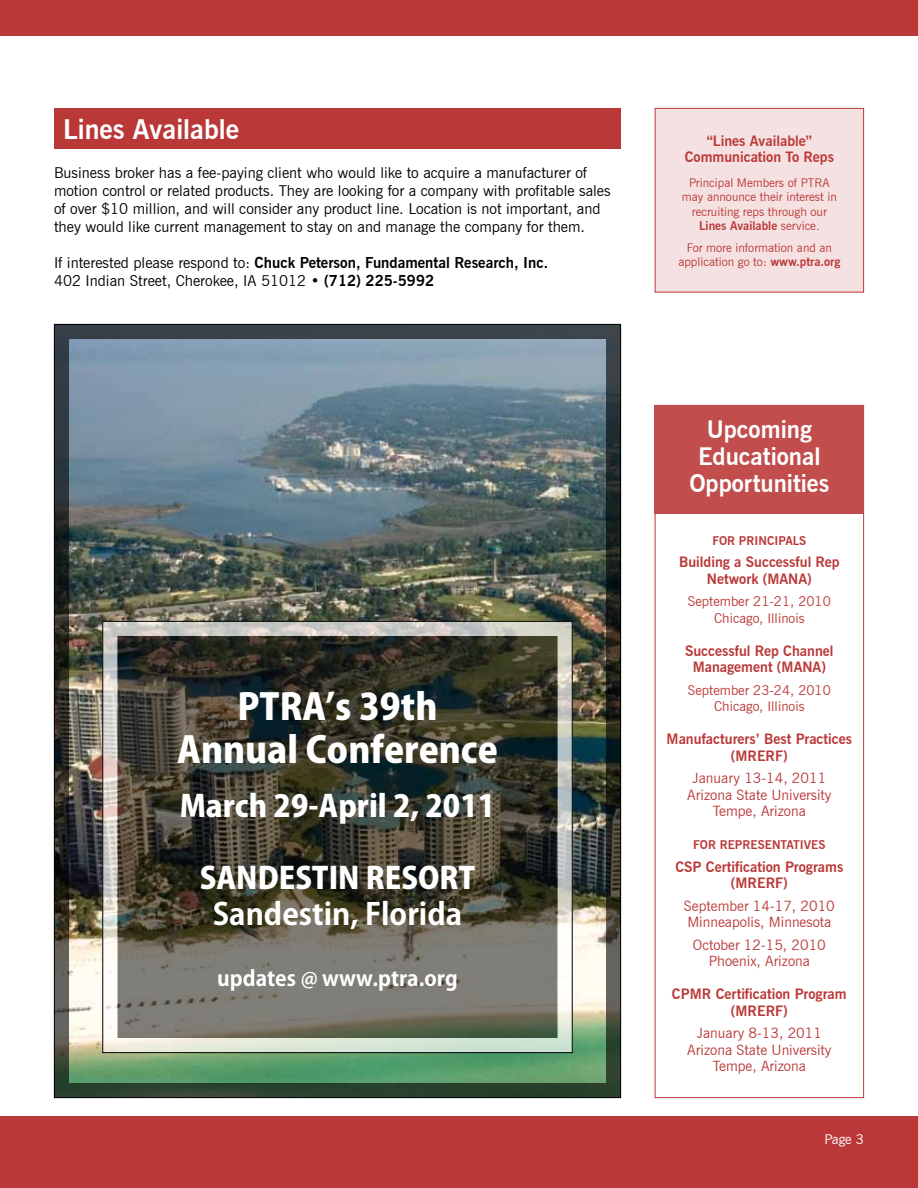
<style>
.page{position:relative;width:918px;height:1188px;background:#fff}
.page>*{position:absolute;margin:0;border:0;box-sizing:border-box;transform-origin:0 0}
.t1{font:800 36px/43.2px "Koz Go Pro";color:#fff;text-align:center}
.t2{font:800 30px "Koz Go Pro";color:#fff}
.t3{font:700 30px "Koz Go Pro";color:#fff}
.t4{font:700 27px "News Gothic BT";color:#fff}
.t5{font:700 24px/27px "News Gothic BT";color:#fff;text-align:center}
.t6{font:700 21px "Koz Go Pro";color:#fff}
.t7{font:15px/18px "News Gothic BT";color:#000}
.t8{font:700 14.25px/16.5px "News Gothic BT";color:#ba3938;text-align:center}
.t9{font:14.25px/16.5px "News Gothic BT";color:#ba3938;text-align:center}
.t10{font:13.5px/16.5px "News Gothic BT";color:#ba3938;text-align:center}
.t11{font:13.5px "News Gothic BT";color:#fff}
.t12{font:12px/14.2px "News Gothic BT";color:#ba3938;text-align:center}
.t13{font:700 12px "News Gothic BT";color:#ba3938}
.s1{font-weight:700}
</style>
<div class="page">
<div style="left:0;top:1116px;width:918px;height:72px;background:#ba3938"></div>
<div style="left:0;top:0;width:918px;height:36px;background:#ba3938"></div>
<img style="left:70px;top:340px;width:535px;height:742px">
<svg style="left:118px;top:637px;width:439px;height:400px;background:#49483c"></svg>
<div style="left:655px;top:405px;width:209px;height:108px;background:#c14d4c"></div>
<div style="left:655px;top:108px;width:209px;height:184px;background:#f5e1e1;border:1px solid #ba3938"></div>
<div style="left:54px;top:108px;width:567px;height:40px;background:#ba3938"></div>
<div style="left:102px;top:621px;width:471px;height:432px;border:15px solid #fff"></div>
<div style="left:54px;top:324px;width:567px;height:774px;border:15px solid #000"></div>
<h3 class="t4" style="left:63px;top:113px;width:178px">Lines Available</h3>
<p class="t7" style="left:54px;top:163px;width:558px">Business broker has a fee-paying client who would like to acquire a manufacturer of motion control or related products. They are looking for a company with profitable sales of over $10 million, and will consider any product line. Location is not important, and they would like current management to stay on and manage the company for them.</p>
<p class="t7" style="left:54px;top:253px;width:496px">If interested please respond to: <span class="s1">Chuck Peterson, Fundamental Research, I nc.<br></span>402 Indian Street, Cherokee, IA 51012 • <span class="s1">(712) 225-5992</span></p>
<h1 class="t1" style="left:177px;top:687px;width:322px">PTRA’s 39th<br>Annual Conference</h1>
<h2 class="t2" style="left:180px;top:786px;width:317px">March 29-April 2, 2011</h2>
<h2 class="t2" style="left:200px;top:858px;width:258px">Sandestin Resort</h2>
<h2 class="t3" style="left:213px;top:894px;width:251px">Sandestin, Florida</h2>
<h3 class="t6" style="left:217px;top:965px;width:242px">updates @ www.ptra.org</h3>
<p class="t8" style="left:685px;top:132px;width:151px">“Lines Available”<br>Communication To Reps</p>
<p class="t12" style="left:682px;top:176px;width:156px">Principal Members of PTRA may announce their interest in recruiting reps through our<br><span class="s1">Lines Available</span> service.</p>
<p class="t12" style="left:678px;top:240px;width:163px">For more information and an application go to: <span class="s1">www.ptra.org</span></p>
<h3 class="t5" style="left:689px;top:416px;width:142px">Upcoming<br>Educational<br>Opportunities</h3>
<p class="t13" style="left:712px;top:533px;width:94px">For Principals</p>
<p class="t8" style="left:679px;top:554px;width:162px">Building a Successful Rep<br>Network (MANA)</p>
<p class="t10" style="left:688px;top:593px;width:144px">September 21-21, 2010<br>Chicago, Illinois</p>
<p class="t8" style="left:685px;top:642px;width:150px">Successful Rep Channel<br>Management (MANA)</p>
<p class="t10" style="left:688px;top:681px;width:144px">September 23-24, 2010<br>Chicago, Illinois</p>
<p class="t8" style="left:667px;top:731px;width:187px">Manufacturers’ Best Practices (MRERF)</p>
<p class="t9" style="left:687px;top:770px;width:146px">January 13-14, 2011<br>Arizona State University<br>Tempe, Arizona</p>
<p class="t13" style="left:693px;top:838px;width:43px">For Represe</p>
<p class="t13" style="left:772px;top:838px;width:47px">ntatives</p>
<p class="t8" style="left:675px;top:858px;width:169px">CSP Certification Programs (MRERF)</p>
<p class="t9" style="left:684px;top:897px;width:152px;text-align:left">September 14-17, 2010<br>Minneapolis, Minnesota</p>
<p class="t9" style="left:693px;top:936px;width:135px">October 12-15, 2010<br>Phoenix, Arizona</p>
<p class="t8" style="left:672px;top:986px;width:176px">CPMR Certification Program (MRERF)</p>
<p class="t9" style="left:687px;top:1025px;width:146px">January 8-13, 2011<br>Arizona State University<br>Tempe, Arizona</p>
<p class="t11" style="left:825px;top:1131px;width:41px">Page 3</p>
</div>
